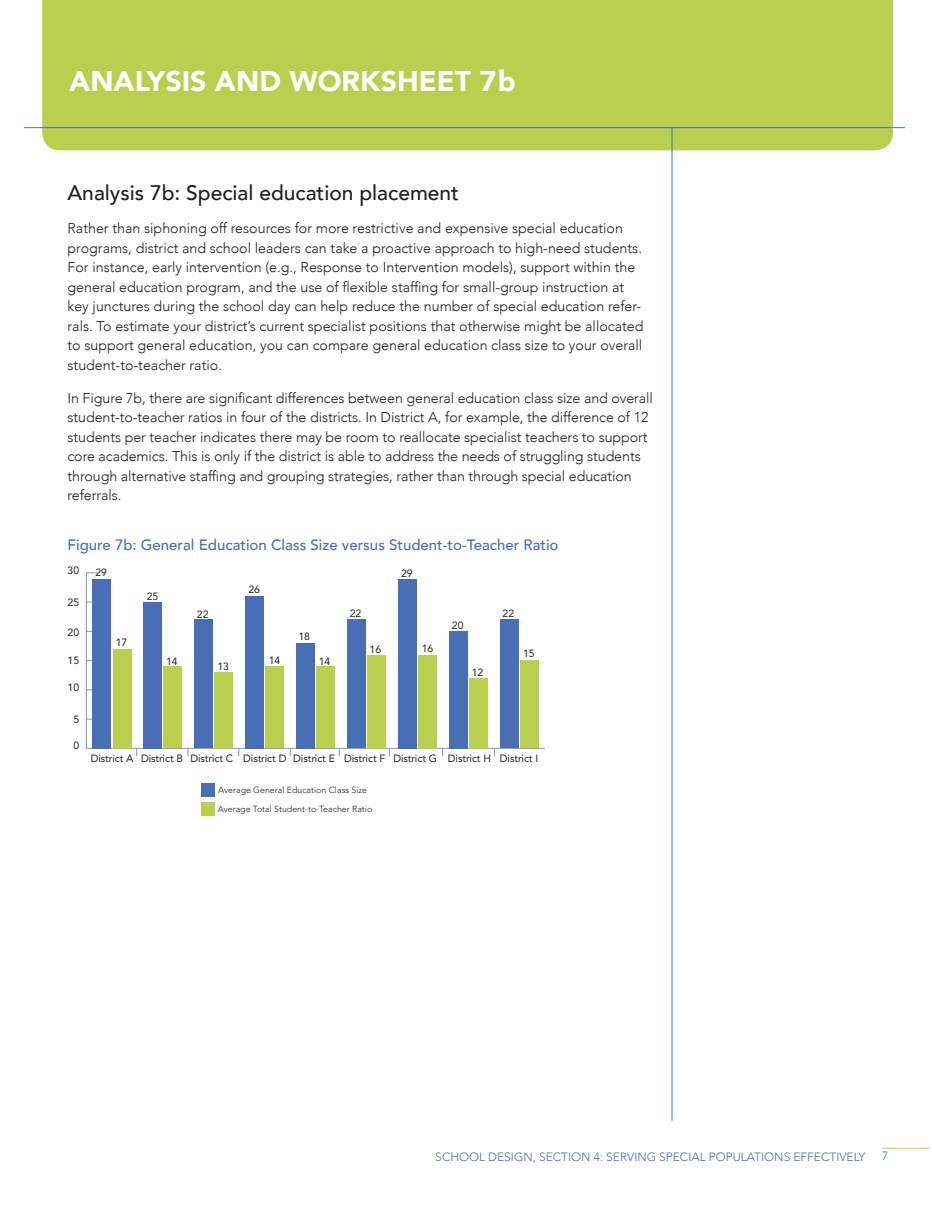
<style>
.page{position:relative;width:932px;height:1215px;background:#fff}
.page>*{position:absolute;margin:0;border:0;box-sizing:border-box;transform-origin:0 0}
.t1{font:900 28.5px "Avenir LT Com";color:#fff}
.Body_Subhead{font:500 21px "Avenir LT Com";color:#231f20}
.Chart_Heads{font:500 15px "Avenir LT Com";color:#486fb6}
.Body{font:300 14.25px/19.5px "Avenir LT Com";color:#231f20}
.t2{font:300 12px "Avenir LT Com";color:#486fb6}
.t3{font:10.5px "Avenir LT Std";letter-spacing:-.01em;color:#231f20}
.t4{font:300 8.85px/18.9px "Avenir LT Std";color:#231f20}
</style>
<div class="page">
<hr style="left:882px;top:1148px;width:47px;height:1px;background:#bacf4d">
<div style="left:42px;top:0;width:850px;height:150px;background:#bacf4d"></div>
<hr style="left:86px;top:748px;width:459px;height:1px;background:#939598">
<hr style="left:86px;top:573px;width:1px;height:175px;background:#939598">
<svg style="left:86px;top:572px;width:12px;height:1px"></svg>
<div style="left:113px;top:649px;width:18px;height:99px;background:#bacf4d"></div>
<div style="left:164px;top:666px;width:18px;height:82px;background:#bacf4d"></div>
<div style="left:215px;top:672px;width:18px;height:76px;background:#bacf4d"></div>
<div style="left:266px;top:666px;width:18px;height:82px;background:#bacf4d"></div>
<div style="left:316px;top:666px;width:19px;height:82px;background:#bacf4d"></div>
<div style="left:367px;top:655px;width:19px;height:93px;background:#bacf4d"></div>
<div style="left:418px;top:655px;width:19px;height:93px;background:#bacf4d"></div>
<div style="left:469px;top:678px;width:18px;height:70px;background:#bacf4d"></div>
<div style="left:520px;top:661px;width:18px;height:87px;background:#bacf4d"></div>
<div style="left:92px;top:579px;width:19px;height:169px;background:#486fb6"></div>
<div style="left:143px;top:602px;width:19px;height:146px;background:#486fb6"></div>
<div style="left:194px;top:620px;width:19px;height:128px;background:#486fb6"></div>
<div style="left:245px;top:596px;width:18px;height:152px;background:#486fb6"></div>
<div style="left:296px;top:643px;width:18px;height:105px;background:#486fb6"></div>
<div style="left:347px;top:620px;width:18px;height:128px;background:#486fb6"></div>
<div style="left:398px;top:579px;width:18px;height:169px;background:#486fb6"></div>
<div style="left:449px;top:631px;width:18px;height:117px;background:#486fb6"></div>
<div style="left:500px;top:620px;width:18px;height:128px;background:#486fb6"></div>
<div style="left:201px;top:783px;width:14px;height:13px;background:#486fb6"></div>
<div style="left:201px;top:802px;width:13px;height:13px;background:#bacf4d"></div>
<hr style="left:671px;top:128px;width:1px;height:993px;background:#486fb6">
<hr style="left:24px;top:127px;width:880px;height:1px;background:#486fb6">
<p class="t1" style="left:69px;top:64px;width:448px">ANALYSIS AND WORKSHEET 7b</p>
<p class="Body_Subhead" style="left:68px;top:181px;width:393px">Analysis 7b: Special education placement</p>
<p class="Body" style="left:68px;top:219px;width:577px">Rather than siphoning off resources for more restrictive and expensive special education programs, district and school leaders can take a proactive approach to high-need students.<br>For instance, early intervention (e.g., Response to Intervention models), support within the general education program, and the use of flexible staffing for small-group instruction at key junctures during the school day can help reduce the number of special education refer&shy;rals. To estimate your district’s current specialist positions that otherwise might be allocated to support general education, you can compare general education class size to your overall student-to-teacher ratio.</p>
<p class="Body" style="left:68px;top:388px;width:587px">In Figure 7b, there are significant differences between general education class size and overall student-to-teacher ratios in four of the districts. In District A, for example, the difference of 12 students per teacher indicates there may be room to reallocate specialist teachers to support core academics. This is only if the district is able to address the needs of struggling students through alternative staffing and grouping strategies, rather than through special education referrals.</p>
<p class="Chart_Heads" style="left:68px;top:536px;width:492px">Figure 7b: General Education Class Size versus Student-to-Teacher Ratio</p>
<p class="t3" style="left:68px;top:564px;width:13px">30</p>
<p class="t3" style="left:67px;top:596px;width:13px">25</p>
<p class="t3" style="left:67px;top:626px;width:13px">20</p>
<p class="t3" style="left:67px;top:654px;width:13px">15</p>
<p class="t3" style="left:67px;top:681px;width:13px">10</p>
<p class="t3" style="left:73px;top:713px;width:7px">5</p>
<p class="t3" style="left:73px;top:740px;width:7px">0</p>
<p class="t3" style="left:95px;top:566px;width:13px">29</p>
<p class="t3" style="left:116px;top:636px;width:13px">17</p>
<p class="t3" style="left:147px;top:590px;width:13px">25</p>
<p class="t3" style="left:166px;top:655px;width:13px">14</p>
<p class="t3" style="left:197px;top:608px;width:13px">22</p>
<p class="t3" style="left:217px;top:660px;width:13px">13</p>
<p class="t3" style="left:248px;top:583px;width:13px">26</p>
<p class="t3" style="left:269px;top:654px;width:13px">14</p>
<p class="t3" style="left:298px;top:631px;width:13px">18</p>
<p class="t3" style="left:319px;top:655px;width:13px">14</p>
<p class="t3" style="left:350px;top:608px;width:13px">22</p>
<p class="t3" style="left:369px;top:644px;width:13px">16</p>
<p class="t3" style="left:401px;top:567px;width:13px">29</p>
<p class="t3" style="left:422px;top:642px;width:13px">16</p>
<p class="t3" style="left:452px;top:619px;width:13px">20</p>
<p class="t3" style="left:472px;top:666px;width:13px">12</p>
<p class="t3" style="left:502px;top:607px;width:13px">22</p>
<p class="t3" style="left:523px;top:648px;width:13px">15</p>
<p class="t3" style="left:91px;top:752px;width:449px">District A District B District C District D District E District F District G District H District I</p>
<p class="t4" style="left:218px;top:781px;width:156px">Average General Education Class Size<br>Average Total Student-to-Teacher Ratio</p>
<p class="t2" style="left:435px;top:1150px;width:431px">SCHOOL DESIGN, SECTION 4: SERVING SPECIAL POPULATIONS EFFECTIVELY</p>
<p class="t2" style="left:882px;top:1149px;width:8px">7</p>
</div>
